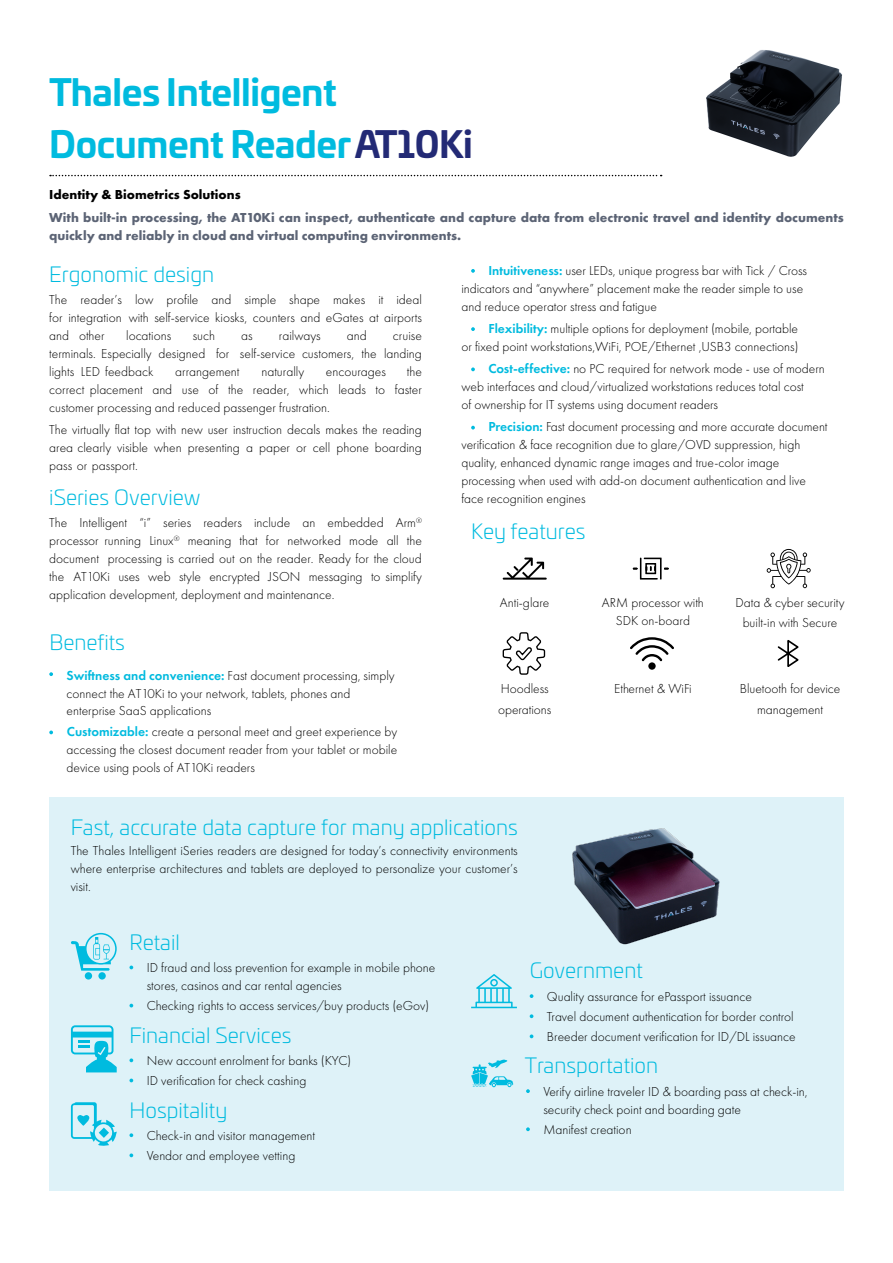
<style>
.page{position:relative;width:893px;height:1263px;background:#fff}
.page>*{position:absolute;margin:0;border:0;box-sizing:border-box;transform-origin:0 0}
.t1{font:700 36px/52.1px "Univia Pro";letter-spacing:-.01em;color:#00bbdf}
.t2{font:300 21px "Univia Pro";color:#00bbdf}
.t3{font:300 13.5px/18px "Futura PT";color:#000}
.t4{font:700 13.5px/18px "Futura PT";color:#5c6475}
.t5{font:700 13.5px "Futura PT";color:#000}
.s1{color:#00bade}
.s2{color:#232a75}
.s3{font-weight:600;color:#00bade}
.s4{font-weight:600;color:#00bbdf}
</style>
<div class="page">
<img style="left:706px;top:50px;width:136px;height:107px">
<svg style="left:50px;top:175px;width:612px;height:1px"></svg>
<svg style="left:49px;top:672px;width:4px;height:4px"></svg>
<svg style="left:49px;top:730px;width:4px;height:4px"></svg>
<svg style="left:471px;top:269px;width:4px;height:4px"></svg>
<svg style="left:471px;top:327px;width:4px;height:4px"></svg>
<svg style="left:471px;top:367px;width:4px;height:4px"></svg>
<svg style="left:471px;top:426px;width:4px;height:3px"></svg>
<div style="left:49px;top:797px;width:794px;height:394px;background:#def2f8"></div>
<img style="left:572px;top:828px;width:148px;height:117px">
<div style="left:85px;top:972px;width:7px;height:7px;background:#00bbdf;border-radius:50%"></div>
<div style="left:98px;top:972px;width:8px;height:7px;background:#00bbdf;border-radius:50%"></div>
<svg style="left:71px;top:933px;width:46px;height:38px"></svg>
<svg style="left:129px;top:965px;width:4px;height:4px"></svg>
<svg style="left:129px;top:1004px;width:4px;height:3px"></svg>
<svg style="left:71px;top:1025px;width:46px;height:47px"></svg>
<svg style="left:129px;top:1058px;width:4px;height:4px"></svg>
<svg style="left:129px;top:1078px;width:4px;height:4px"></svg>
<svg style="left:71px;top:1102px;width:46px;height:44px"></svg>
<svg style="left:129px;top:1133px;width:4px;height:4px"></svg>
<svg style="left:129px;top:1153px;width:4px;height:4px"></svg>
<svg style="left:471px;top:974px;width:46px;height:34px"></svg>
<svg style="left:530px;top:994px;width:3px;height:4px"></svg>
<svg style="left:530px;top:1014px;width:3px;height:4px"></svg>
<svg style="left:530px;top:1034px;width:3px;height:4px"></svg>
<svg style="left:471px;top:1059px;width:42px;height:28px"></svg>
<svg style="left:526px;top:1089px;width:4px;height:4px"></svg>
<svg style="left:526px;top:1127px;width:4px;height:4px"></svg>
<svg style="left:503px;top:557px;width:44px;height:23px"></svg>
<svg style="left:633px;top:558px;width:36px;height:22px"></svg>
<svg style="left:767px;top:549px;width:44px;height:39px"></svg>
<svg style="left:630px;top:637px;width:44px;height:33px"></svg>
<svg style="left:778px;top:640px;width:21px;height:27px"></svg>
<svg style="left:502px;top:632px;width:44px;height:43px"></svg>
<h1 class="t1" style="left:49px;top:63px;width:425px"><span class="s1">Thales</span> Intelligent<br>Document Reader<span class="s2">AT10Ki</span></h1>
<p class="t5" style="left:49px;top:186px;width:193px">Identity &amp; Biometrics Solutions</p>
<p class="t4" style="left:49px;top:208px;width:796px">With built-in processing, the AT10Ki can inspect, authenticate and capture data from electronic travel and identity documents quickly and reliably in cloud and virtual computing environments.</p>
<h2 class="t2" style="left:49px;top:259px;width:166px">Ergonomic design</h2>
<p class="t3" style="left:49px;top:291px;width:374px;text-align:justify">The reader’s low profile and simple shape makes it ideal for integration with self-service kiosks, counters and eGates at airports and other</p>
<p class="t3" style="left:126px;top:327px;width:47px">locations</p>
<p class="t3" style="left:193px;top:327px;width:24px">such</p>
<p class="t3" style="left:241px;top:327px;width:13px">as</p>
<p class="t3" style="left:279px;top:327px;width:43px">railways</p>
<p class="t3" style="left:347px;top:327px;width:21px">and</p>
<p class="t3" style="left:49px;top:327px;width:374px;text-align:justify;text-indent:344px">cruise terminals. Especially designed for self-service customers, the landing lights LED feedback</p>
<p class="t3" style="left:49px;top:363px;width:374px;text-align:justify;text-indent:357px">the correct placement and use of the reader, which leads to faster customer processing and reduced passenger frustration.</p>
<p class="t3" style="left:49px;top:421px;width:374px;text-align:justify">The virtually flat top with new user instruction decals makes the reading area clearly visible when presenting a paper or cell phone boarding pass or passport.</p>
<h2 class="t2" style="left:49px;top:482px;width:153px">iSeries Overview</h2>
<p class="t3" style="left:49px;top:514px;width:374px;text-align:justify">The Intelligent “i” series readers include an embedded Arm<sup>® </sup>processor running Linux<sup>®</sup> meaning that for networked mode all the document processing is carried out on the reader. Ready for the cloud the AT10Ki uses web style encrypted JSON messaging to simplify application development, deployment and maintenance.</p>
<h2 class="t2" style="left:49px;top:627px;width:77px">Benefits</h2>
<p class="t3" style="left:175px;top:363px;width:66px">arrangement</p>
<p class="t3" style="left:261px;top:363px;width:44px">naturally</p>
<p class="t3" style="left:326px;top:363px;width:61px">encourages</p>
<p class="t3" style="left:67px;top:666px;width:330px"><span class="s3">Swiftness and convenience:</span> Fast document processing, simply connect the AT10Ki to your network, tablets, phones and enterprise SaaS applications</p>
<p class="t3" style="left:67px;top:723px;width:332px;text-align:justify"><span class="s4">Customizable:</span> create a personal meet and greet experience by accessing the closest document reader from your tablet or mobile device using pools of AT10Ki readers</p>
<p class="t3" style="left:461px;top:262px;width:347px;text-indent:27px"><span class="s4">Intuitiveness:</span> user LEDs, unique progress bar with Tick / Cross indicators and “anywhere” placement make the reader simple to use and reduce operator stress and fatigue</p>
<p class="t3" style="left:461px;top:320px;width:339px;text-align:right"><span class="s4">Flexibility:</span> multiple options for deployment (mobile, portable<br>or fixed point workstations,WiFi, POE/Ethernet ,USB3 connections)</p>
<p class="t3" style="left:461px;top:360px;width:365px;text-indent:27px"><span class="s4">Cost-effective:</span> no PC required for network mode - use of modern web interfaces and cloud/virtualized workstations reduces total cost<br>of ownership for IT systems using document readers</p>
<p class="t3" style="left:461px;top:418px;width:368px;text-indent:27px"><span class="s4">Precision:</span> Fast document processing and more accurate document verification &amp; face recognition due to glare/OVD suppression, high quality, enhanced dynamic range images and true-color image processing when used with add-on document authentication and live face recognition engines</p>
<h2 class="t2" style="left:471px;top:516px;width:116px">Key features</h2>
<p class="t3" style="left:500px;top:593px;width:51px">Anti-glare</p>
<p class="t3" style="left:602px;top:593px;width:104px;text-align:center">ARM processor with<br>SDK on-board</p>
<p class="t3" style="left:498px;top:679px;width:55px;line-height:20.1px">Hoodless operations</p>
<p class="t3" style="left:614px;top:680px;width:79px">Ethernet &amp; WiFi</p>
<p class="t3" style="left:735px;top:592px;width:111px;line-height:20.1px;text-align:center">Data &amp; cyber security built-in with Secure</p>
<p class="t3" style="left:740px;top:679px;width:102px;line-height:20.1px;text-align:center">Bluetooth for device management</p>
<h2 class="t2" style="left:71px;top:812px;width:449px">Fast, accurate data capture for many applications</h2>
<p class="t3" style="left:71px;top:842px;width:449px;text-align:justify">The Thales Intelligent iSeries readers are designed for today’s connectivity environments where enterprise architectures and tablets are deployed to personalize your customer’s visit.</p>
<h2 class="t2" style="left:129px;top:927px;width:52px">Retail</h2>
<p class="t3" style="left:147px;top:959px;width:290px">ID fraud and loss prevention for example in mobile phone stores, casinos and car rental agencies</p>
<p class="t3" style="left:147px;top:997px;width:284px">Checking rights to access services/buy products (eGov)</p>
<h2 class="t2" style="left:129px;top:1020px;width:163px">Financial Services</h2>
<p class="t3" style="left:147px;top:1050px;width:206px;line-height:20.1px">New account enrolment for banks (KYC)<br>ID verification for check cashing</p>
<h2 class="t2" style="left:129px;top:1095px;width:99px">Hospitality</h2>
<p class="t3" style="left:147px;top:1125px;width:170px;line-height:20.1px">Check-in and visitor management<br>Vendor and employee vetting</p>
<h2 class="t2" style="left:530px;top:956px;width:115px">Government</h2>
<p class="t3" style="left:547px;top:986px;width:250px;line-height:20.1px">Quality assurance for ePassport issuance<br>Travel document authentication for border control<br>Breeder document verification for ID/DL issuance</p>
<h2 class="t2" style="left:525px;top:1051px;width:135px">Transportation</h2>
<p class="t3" style="left:543px;top:1082px;width:266px">Verify airline traveler ID &amp; boarding pass at check-in, security check point and boarding gate</p>
<p class="t3" style="left:543px;top:1120px;width:90px">Manifest creation</p>
</div>
